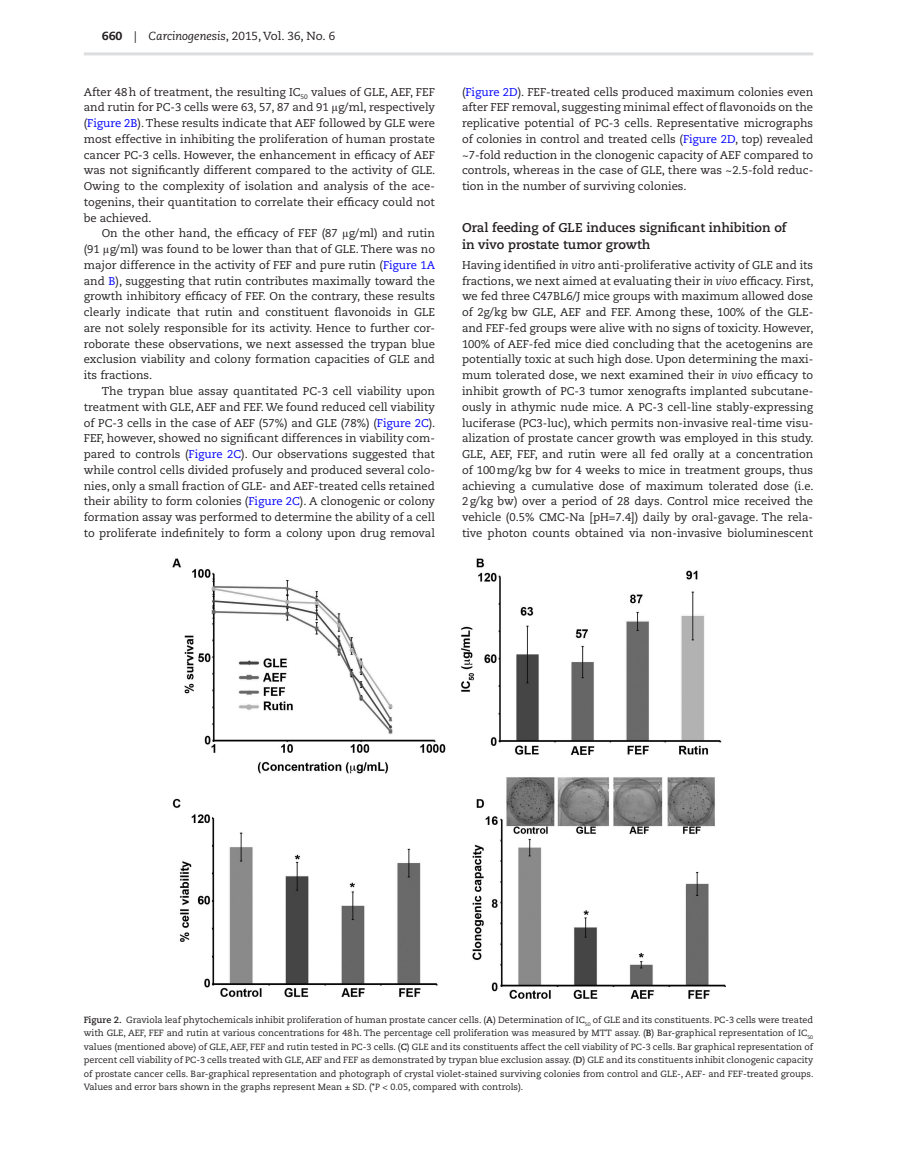
<style>
.page{position:relative;width:897px;height:1165px;background:#fff}
.page>*{position:absolute;margin:0;border:0;box-sizing:border-box;transform-origin:0 0}
.t1{font:700 12.75px/16.5px "Caecilia LT Std";color:#231f20}
.t2{font:11.7px "Caecilia LT Std";color:#231f20}
.t3{font:11.25px/15.8px "Caecilia LT Std";color:#231f20;text-align:justify}
.t4{font:9px/13.5px "Caecilia LT Std";color:#231f20;text-align:justify}
.s1{font-weight:800}
.s2{font-style:italic}
.s3{font-family:"Gandhari Unicode"}
.s4{color:#00f}
.s5{font-weight:700}
</style>
<div class="page">
<hr style="left:84px;top:52px;width:729px;height:3px;background:#dcdddf">
<img style="left:172px;top:558px;width:553px;height:440px">
<p class="t2" style="left:102px;top:30px;width:235px"><span class="s1">660</span> | <span class="s2">Carcinogenesis</span>, 2015, Vol. 36, No. 6</p>
<p class="t3" style="left:84px;top:84px;width:353px">After 48h of treatment, the resulting IC<sub>50</sub> values of GLE, AEF, FEF and rutin for PC-3 cells were 63, 57, 87 and 91 <span class="s3">μ</span>g/ml, respectively (<span class="s4">Figure 2B</span>). These results indicate that AEF followed by GLE were most effective in inhibiting the proliferation of human prostate cancer PC-3 cells. However, the enhancement in efficacy of AEF was not significantly different compared to the activity of GLE.<br>Owing to the complexity of isolation and analysis of the ace&shy;togenins, their quantitation to correlate their efficacy could not be achieved.</p>
<p class="t3" style="left:84px;top:226px;width:353px;text-indent:18px">On the other hand, the efficacy of FEF (87 <span class="s3">μ</span>g/ml) and rutin (91 <span class="s3">μ</span>g/ml) was found to be lower than that of GLE. There was no major difference in the activity of FEF and pure rutin (<span class="s4">Figure 1A </span>and <span class="s4">B</span>), suggesting that rutin contributes maximally toward the growth inhibitory efficacy of FEF. On the contrary, these results clearly indicate that rutin and constituent flavonoids in GLE are not solely responsible for its activity. Hence to further cor&shy;roborate these observations, we next assessed the trypan blue exclusion viability and colony formation capacities of GLE and its fractions.</p>
<p class="t3" style="left:84px;top:383px;width:353px;text-indent:18px">The trypan blue assay quantitated PC-3 cell viability upon treatment with GLE, AEF and FEF. We found reduced cell viability of PC-3 cells in the case of AEF (57%) and GLE (78%) (<span class="s4">Figure 2C</span>).<br>FEF, however, showed no significant differences in viability com&shy;pared to controls (<span class="s4">Figure 2C</span>). Our observations suggested that while control cells divided profusely and produced several colo&shy;nies, only a small fraction of GLE- and AEF-treated cells retained their ability to form colonies (<span class="s4">Figure 2C</span>). A clonogenic or colony formation assay was performed to determine the ability of a cell to proliferate indefinitely to form a colony upon drug removal</p>
<p class="t3" style="left:462px;top:84px;width:353px">(<span class="s4">Figure 2D</span>). FEF-treated cells produced maximum colonies even after FEF removal, suggesting minimal effect of flavonoids on the replicative potential of PC-3 cells. Representative micrographs of colonies in control and treated cells (<span class="s4">Figure 2D</span>, top) revealed ~7-fold reduction in the clonogenic capacity of AEF compared to controls, whereas in the case of GLE, there was ~2.5-fold reduc&shy;tion in the number of surviving colonies.</p>
<p class="t1" style="left:462px;top:220px;width:326px">Oral feeding of GLE induces significant inhibition of in vivo prostate tumor growth</p>
<p class="t3" style="left:462px;top:257px;width:353px">Having identified <span class="s2">in vitro</span> anti-proliferative activity of GLE and its fractions, we next aimed at evaluating their <span class="s2">in vivo</span> efficacy. First, we fed three C47BL6/J mice groups with maximum allowed dose of 2g/kg bw GLE, AEF and FEF. Among these, 100% of the GLE&shy;and FEF-fed groups were alive with no signs of toxicity. However, 100% of AEF-fed mice died concluding that the acetogenins are potentially toxic at such high dose. Upon determining the maxi&shy;mum tolerated dose, we next examined their <span class="s2">in vivo</span> efficacy to inhibit growth of PC-3 tumor xenografts implanted subcutane&shy;ously in athymic nude mice. A PC-3 cell-line stably-expressing luciferase (PC3-luc), which permits non-invasive real-time visu&shy;alization of prostate cancer growth was employed in this study.<br>GLE, AEF, FEF, and rutin were all fed orally at a concentration of 100mg/kg bw for 4 weeks to mice in treatment groups, thus achieving a cumulative dose of maximum tolerated dose (i.e.<br>2g/kg bw) over a period of 28 days. Control mice received the vehicle (0.5% CMC-Na [pH=7.4]) daily by oral-gavage. The rela&shy;tive photon counts obtained via non-invasive bioluminescent</p>
<p class="t4" style="left:84px;top:1012px;width:731px"><span class="s5">Figure 2.</span> Graviola leaf phytochemicals inhibit proliferation of human prostate cancer cells. (<span class="s5">A</span>) Determination of IC<sub>50</sub> of GLE and its constituents. PC-3 cells were treated with GLE, AEF, FEF and rutin at various concentrations for 48h. The percentage cell proliferation was measured by MTT assay. (<span class="s5">B</span>) Bar-graphical representation of IC<sub>50 </sub>values (mentioned above) of GLE, AEF, FEF and rutin tested in PC-3 cells. (<span class="s5">C</span>) GLE and its constituents affect the cell viability of PC-3 cells. Bar graphical representation of percent cell viability of PC-3 cells treated with GLE, AEF and FEF as demonstrated by trypan blue exclusion assay. (<span class="s5">D</span>) GLE and its constituents inhibit clonogenic capacity of prostate cancer cells. Bar-graphical representation and photograph of crystal violet-stained surviving colonies from control and GLE-, AEF- and FEF-treated groups.<br>Values and error bars shown in the graphs represent Mean ± SD. (*<span class="s2">P</span> &lt; 0.05, compared with controls).</p>
</div>
